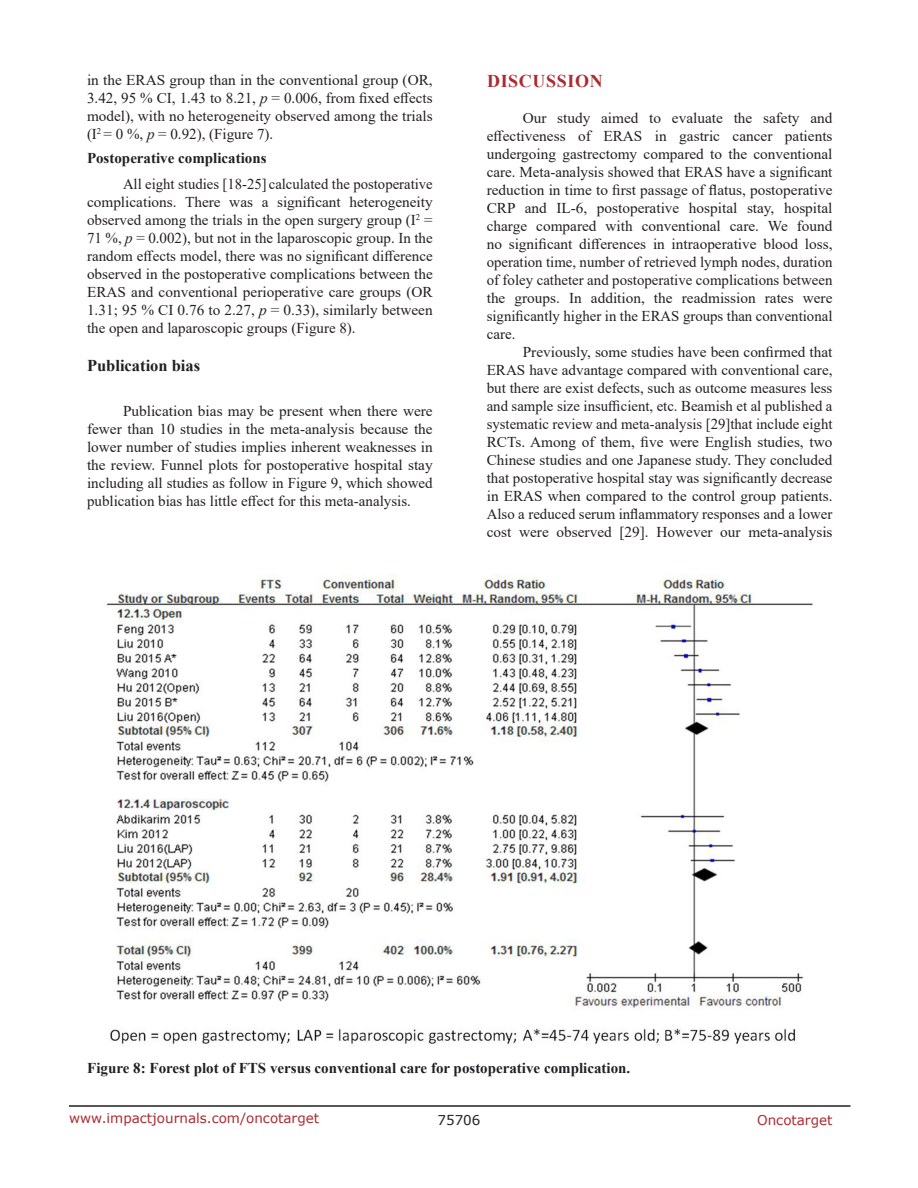
<style>
.page{position:relative;width:918px;height:1188px;background:#fff}
.page>*{position:absolute;margin:0;border:0;box-sizing:border-box;transform-origin:0 0}
.Heading{font:700 18px "Times New Roman";letter-spacing:.035em;color:#ac2b31}
.SubHeading{font:700 16.5px "Times New Roman";color:#221f22}
.BodyText{font:15px/18px "Times New Roman";color:#231f20;text-align:justify}
.FigureText{font:700 15px "Times New Roman";color:#221f22}
.SubSubHeading{font:700 15px "Times New Roman";color:#221f22}
.t1{font:13.5px "Verdana";color:#ac2b31}
.t2{font:13.5px "Verdana";color:#221f22}
.s1{font-style:italic;color:#221f22}
.s2{color:#221f22}
</style>
<div class="page">
<hr style="left:69px;top:1105px;width:781px;height:2px;background:#231f20">
<img style="left:107px;top:574px;width:705px;height:470px">
<p class="BodyText" style="left:87px;top:71px;width:347px">in the ERAS group than in the conventional group (OR, 3.42, 95 % CI, 1.43 to 8.21, <span class="s1">p</span> = 0.006, from fixed effects model), with no heterogeneity observed among the trials (I<sup>2</sup> = 0 %, <span class="s1">p</span> = 0.92), (Figure 7).</p>
<p class="SubSubHeading" style="left:87px;top:148px;width:181px">Postoperative complications</p>
<p class="BodyText" style="left:87px;top:174px;width:347px;text-indent:36px">All eight studies [18-25] calculated the postoperative complications. There was a significant heterogeneity observed among the trials in the open surgery group (I<sup>2</sup> = 71 %, <span class="s1">p</span> = 0.002), but not in the laparoscopic group. In the random effects model, there was no significant difference observed in the postoperative complications between the ERAS and conventional perioperative care groups (OR 1.31; 95 % CI 0.76 to 2.27, <span class="s1">p</span> = 0.33), similarly between the open and laparoscopic groups (Figure 8).</p>
<p class="SubHeading" style="left:87px;top:353px;width:115px">Publication bias</p>
<p class="BodyText" style="left:87px;top:401px;width:347px;text-indent:36px">Publication bias may be present when there were fewer than 10 studies in the meta-analysis because the lower number of studies implies inherent weaknesses in the review. Funnel plots for postoperative hospital stay including all studies as follow in Figure 9, which showed publication bias has little effect for this meta-analysis.</p>
<p class="Heading" style="left:487px;top:68px;width:117px">DISCUSSION</p>
<p class="BodyText" style="left:487px;top:109px;width:347px;text-indent:36px">Our study aimed to evaluate the safety and effectiveness of ERAS in gastric cancer patients undergoing gastrectomy compared to the conventional care. Meta-analysis showed that ERAS have a significant reduction in time to first passage of flatus, postoperative CRP and IL<span class="s2">-6,</span> postoperative hospital stay, hospital charge compared with conventional care. We found no significant differences in intraoperative blood loss, operation time, number of retrieved lymph nodes, duration of foley catheter and postoperative complications between the groups. In addition, the readmission rates were significantly higher in the ERAS groups than conventional care.</p>
<p class="BodyText" style="left:487px;top:343px;width:347px;text-indent:36px"><span class="s2">Previously, some studies have been confirmed that ERAS have advantage compared</span> with conventional care<span class="s2">, but there are exist defects, such as outcome measures less and sample size insufficient, etc.</span> Beamish et al published a systematic review and meta-analysis [29]that include eight RCTs. Among of them, five were English studies, two Chinese studies and one Japanese study. They concluded that postoperative hospital stay was significantly decrease in ERAS when compared to the control group patients.<br>Also a reduced serum inflammatory responses and a lower cost were observed [29]. However our meta-analysis</p>
<p class="FigureText" style="left:87px;top:1057px;width:545px">Figure 8: Forest plot of FTS versus conventional care for postoperative complication.</p>
<p class="t1" style="left:69px;top:1109px;width:252px">www.impactjournals.com/oncotarget</p>
<p class="t2" style="left:438px;top:1111px;width:44px">75706</p>
<p class="t1" style="left:757px;top:1111px;width:77px">Oncotarget</p>
</div>
